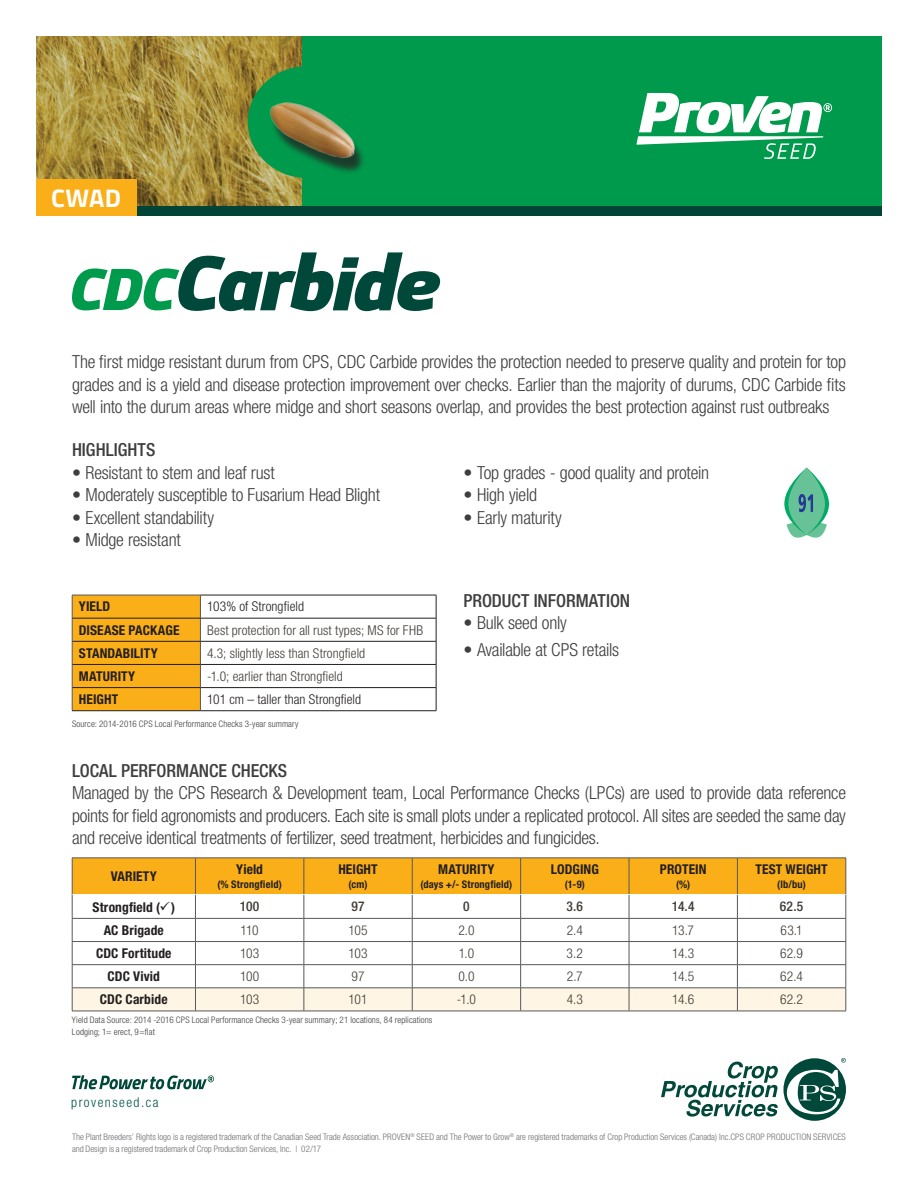
<style>
.page{position:relative;width:918px;height:1188px;background:#fff}
.page>*{position:absolute;margin:0;border:0;box-sizing:border-box;transform-origin:0 0}
.t1{font:700 25.5px "Titillium";color:#fff}
.Body{font:300 condensed 18px/22.5px "Helvetica Neue LT Pro";letter-spacing:-.015em;color:#3e3e3f;text-align:justify}
.SubHead{font:500 condensed 18px "Helvetica Neue LT Pro";color:#3e3e3f}
.ChartBody{font:300 condensed 13.5px "Helvetica Neue LT Pro";letter-spacing:.005em;color:#413b36}
.ColumnHead_black{font:700 condensed 13.5px "Helvetica Neue LT Pro";letter-spacing:.005em;color:#231f20}
.ChartBold{font:700 condensed 13.5px "Helvetica Neue LT Pro";letter-spacing:.01em;color:#231f20}
.ChartBold-2{font:300 condensed 13.5px "Helvetica Neue LT Pro";letter-spacing:.005em;color:#231f20}
.ChartBody-2{font:500 condensed 13.5px "Helvetica Neue LT Pro";letter-spacing:.015em;color:#413b36}
.t2{font:300 condensed 13.5px "Helvetica Neue LT Pro";letter-spacing:.11em;color:#005547}
.ColumnHeadSub_black{font:700 condensed 10.5px "Helvetica Neue LT Pro";letter-spacing:.015em;color:#231f20}
.MICE_type{font:300 condensed 9px/12px "Helvetica Neue LT Pro";color:#6c6d70}
.source{font:300 condensed 9px "Helvetica Neue LT Pro";letter-spacing:.015em;color:#3e3e3f}
.Body-2{font:300 condensed 9px "Helvetica Neue LT Pro";letter-spacing:.01em;color:#3e3e3f}
</style>
<div class="page">
<svg style="left:72px;top:1075px;width:142px;height:14px"></svg>
<div style="left:72px;top:595px;width:129px;height:115px;background:#faaf18"></div>
<hr style="left:201px;top:595px;width:235px;height:1px;background:#231f20">
<hr style="left:201px;top:618px;width:235px;height:1px;background:#231f20">
<hr style="left:201px;top:641px;width:235px;height:1px;background:#231f20">
<hr style="left:201px;top:664px;width:235px;height:1px;background:#231f20">
<hr style="left:201px;top:687px;width:235px;height:1px;background:#231f20">
<svg style="left:436px;top:595px;width:1px;height:116px"></svg>
<hr style="left:200px;top:710px;width:236px;height:1px;background:#231f20">
<hr style="left:72px;top:618px;width:128px;height:1px;background:#231f20">
<hr style="left:72px;top:641px;width:128px;height:1px;background:#231f20">
<hr style="left:72px;top:664px;width:128px;height:1px;background:#231f20">
<hr style="left:72px;top:687px;width:128px;height:1px;background:#231f20">
<hr style="left:72px;top:710px;width:128px;height:1px;background:#231f20">
<svg style="left:72px;top:858px;width:775px;height:153px"></svg>
<hr style="left:72px;top:1011px;width:123px;height:1px;background:#57585a">
<hr style="left:195px;top:1011px;width:109px;height:1px;background:#57585a">
<hr style="left:304px;top:1011px;width:108px;height:1px;background:#57585a">
<hr style="left:412px;top:1011px;width:109px;height:1px;background:#57585a">
<hr style="left:521px;top:1011px;width:108px;height:1px;background:#57585a">
<hr style="left:629px;top:1011px;width:108px;height:1px;background:#57585a">
<hr style="left:737px;top:1011px;width:109px;height:1px;background:#57585a">
<hr style="left:72px;top:894px;width:123px;height:1px;background:#fff">
<hr style="left:195px;top:894px;width:109px;height:1px;background:#fff">
<hr style="left:304px;top:894px;width:108px;height:1px;background:#fff">
<hr style="left:412px;top:894px;width:109px;height:1px;background:#fff">
<hr style="left:521px;top:894px;width:108px;height:1px;background:#fff">
<hr style="left:629px;top:894px;width:108px;height:1px;background:#fff">
<hr style="left:737px;top:894px;width:109px;height:1px;background:#fff">
<div style="left:36px;top:36px;width:846px;height:180px;background:#009a4c"></div>
<img style="left:36px;top:36px;width:265px;height:170px">
<svg style="left:636px;top:93px;width:196px;height:66px"></svg>
<div style="left:36px;top:206px;width:846px;height:10px;background:#004438"></div>
<div style="left:248px;top:66px;width:120px;height:112px;background:#009a4c;border-radius:50%"></div>
<img style="left:258px;top:85px;width:105px;height:92px">
<div style="left:36px;top:179px;width:101px;height:37px;background:#faaf18"></div>
<svg style="left:661px;top:1058px;width:185px;height:63px"></svg>
<svg style="left:784px;top:468px;width:45px;height:70px"></svg>
<svg style="left:72px;top:252px;width:368px;height:59px"></svg>
<p class="t1" style="left:51px;top:179px;width:71px">CWAD</p>
<p class="Body" style="left:72px;top:351px;width:776px">The first midge resistant durum from CPS, CDC Carbide provides the protection needed to preserve quality and protein for top grades and is a yield and disease protection improvement over checks. Earlier than the majority of durums, CDC Carbide fits well into the durum areas where midge and short seasons overlap, and provides the best protection against rust outbreaks</p>
<p class="SubHead" style="left:72px;top:439px;width:85px">HIGHLIGHTS</p>
<p class="Body" style="left:72px;top:461px;width:204px">• Resistant to stem and leaf rust</p>
<p class="Body" style="left:72px;top:483px;width:310px">• Moderately susceptible to Fusarium Head Blight</p>
<p class="Body" style="left:72px;top:506px;width:143px">• Excellent standability</p>
<p class="Body" style="left:72px;top:528px;width:110px">• Midge resistant</p>
<p class="Body" style="left:464px;top:461px;width:247px">• Top grades - good quality and protein</p>
<p class="Body" style="left:464px;top:483px;width:75px">• High yield</p>
<p class="Body" style="left:464px;top:506px;width:100px">• Early maturity</p>
<p class="SubHead" style="left:464px;top:590px;width:168px">PRODUCT INFORMATION</p>
<p class="Body" style="left:464px;top:612px;width:105px">• Bulk seed only</p>
<p class="Body" style="left:464px;top:639px;width:157px">• Available at CPS retails</p>
<p class="ColumnHead_black" style="left:79px;top:599px;width:33px">YIELD</p>
<p class="ChartBold-2" style="left:207px;top:599px;width:98px">103% of Strongfield</p>
<p class="ColumnHead_black" style="left:79px;top:622px;width:102px">DISEASE PACKAGE</p>
<p class="ChartBody" style="left:207px;top:622px;width:217px">Best protection for all rust types; MS for FHB</p>
<p class="ColumnHead_black" style="left:79px;top:645px;width:80px">STANDABILITY</p>
<p class="ChartBody" style="left:207px;top:645px;width:159px">4.3; slightly less than Strongfield</p>
<p class="ColumnHead_black" style="left:79px;top:668px;width:58px">MATURITY</p>
<p class="ChartBody" style="left:207px;top:668px;width:137px">-1.0; earlier than Strongfield</p>
<p class="ColumnHead_black" style="left:79px;top:691px;width:41px">HEIGHT</p>
<p class="ChartBold-2" style="left:207px;top:691px;width:155px">101 cm – taller than Strongfield</p>
<p class="Body-2" style="left:72px;top:719px;width:228px">Source: 2014-2016 CPS Local Performance Checks 3-year summary</p>
<p class="SubHead" style="left:72px;top:760px;width:217px">LOCAL PERFORMANCE CHECKS</p>
<p class="Body" style="left:72px;top:782px;width:776px">Managed by the CPS Research &amp; Development team, Local Performance Checks (LPCs) are used to provide data reference points for field agronomists and producers. Each site is small plots under a replicated protocol. All sites are seeded the same day and receive identical treatments of fertilizer, seed treatment, herbicides and fungicides.</p>
<p class="ColumnHead_black" style="left:111px;top:868px;width:48px">VARIETY</p>
<p class="ColumnHead_black" style="left:338px;top:861px;width:41px">HEIGHT</p>
<p class="ColumnHeadSub_black" style="left:349px;top:878px;width:20px">(cm)</p>
<p class="ColumnHead_black" style="left:551px;top:861px;width:50px">LODGING</p>
<p class="ColumnHeadSub_black" style="left:565px;top:878px;width:22px">(1-9)</p>
<p class="ColumnHead_black" style="left:660px;top:861px;width:48px">PROTEIN</p>
<p class="ColumnHeadSub_black" style="left:676px;top:878px;width:16px">(%)</p>
<p class="ColumnHead_black" style="left:755px;top:861px;width:74px">TEST WEIGHT</p>
<p class="ColumnHeadSub_black" style="left:777px;top:878px;width:30px">(lb/bu)</p>
<p class="ColumnHead_black" style="left:236px;top:861px;width:28px">Yield</p>
<p class="ColumnHeadSub_black" style="left:217px;top:878px;width:66px">(% Strongfield)</p>
<p class="ColumnHead_black" style="left:438px;top:861px;width:58px">MATURITY</p>
<p class="ColumnHeadSub_black" style="left:421px;top:878px;width:93px">(days +/- Strongfield)</p>
<p class="ChartBold" style="left:93px;top:899px;width:84px">Strongfield (✓)</p>
<p class="ChartBody-2" style="left:240px;top:898px;width:21px">100</p>
<p class="ChartBody-2" style="left:351px;top:898px;width:15px">97</p>
<p class="ChartBody-2" style="left:463px;top:898px;width:8px">0</p>
<p class="ChartBody-2" style="left:567px;top:898px;width:18px">3.6</p>
<p class="ChartBody-2" style="left:672px;top:898px;width:24px">14.4</p>
<p class="ChartBody-2" style="left:780px;top:898px;width:25px">62.5</p>
<p class="ChartBold" style="left:104px;top:922px;width:62px">AC Brigade</p>
<p class="ChartBody" style="left:241px;top:922px;width:20px">110</p>
<p class="ChartBody" style="left:348px;top:922px;width:21px">105</p>
<p class="ChartBody" style="left:458px;top:922px;width:18px">2.0</p>
<p class="ChartBody" style="left:567px;top:922px;width:18px">2.4</p>
<p class="ChartBody" style="left:672px;top:922px;width:23px">13.7</p>
<p class="ChartBody" style="left:781px;top:922px;width:24px">63.1</p>
<p class="ChartBold" style="left:96px;top:945px;width:77px">CDC Fortitude</p>
<p class="ChartBody" style="left:240px;top:945px;width:21px">103</p>
<p class="ChartBody" style="left:348px;top:945px;width:21px">103</p>
<p class="ChartBody" style="left:459px;top:945px;width:17px">1.0</p>
<p class="ChartBody" style="left:567px;top:945px;width:18px">3.2</p>
<p class="ChartBody" style="left:672px;top:945px;width:24px">14.3</p>
<p class="ChartBody" style="left:780px;top:945px;width:24px">62.9</p>
<p class="ChartBold" style="left:108px;top:968px;width:54px">CDC Vivid</p>
<p class="ChartBody" style="left:240px;top:969px;width:21px">100</p>
<p class="ChartBody" style="left:352px;top:969px;width:14px">97</p>
<p class="ChartBody" style="left:458px;top:969px;width:18px">0.0</p>
<p class="ChartBody" style="left:567px;top:969px;width:17px">2.7</p>
<p class="ChartBody" style="left:672px;top:969px;width:24px">14.5</p>
<p class="ChartBody" style="left:780px;top:969px;width:24px">62.4</p>
<p class="ChartBold" style="left:100px;top:991px;width:69px">CDC Carbide</p>
<p class="ChartBody" style="left:240px;top:992px;width:21px">103</p>
<p class="ChartBody" style="left:349px;top:992px;width:20px">101</p>
<p class="ChartBody" style="left:457px;top:992px;width:21px">-1.0</p>
<p class="ChartBody" style="left:567px;top:992px;width:18px">4.3</p>
<p class="ChartBody" style="left:672px;top:992px;width:23px">14.6</p>
<p class="ChartBody" style="left:780px;top:992px;width:25px">62.2</p>
<p class="source" style="left:72px;top:1015px;width:362px">Yield Data Source: 2014 -2016 CPS Local Performance Checks 3-year summary; 21 locations, 84 replications</p>
<p class="source" style="left:72px;top:1027px;width:85px">Lodging; 1= erect, 9=flat</p>
<p class="t2" style="left:71px;top:1095px;width:89px">provenseed.ca</p>
<p class="MICE_type" style="left:72px;top:1131px;width:775px">The Plant Breeders’ Rights logo is a registered trademark of the Canadian Seed Trade Association. PROVEN<sup>®</sup> SEED and The Power to Grow<sup>®</sup> are registered trademarks of Crop Production Services (Canada) Inc.CPS CROP PRODUCTION SERVICES and Design is a registered trademark of Crop Production Services, Inc. | 02/17</p>
</div>
